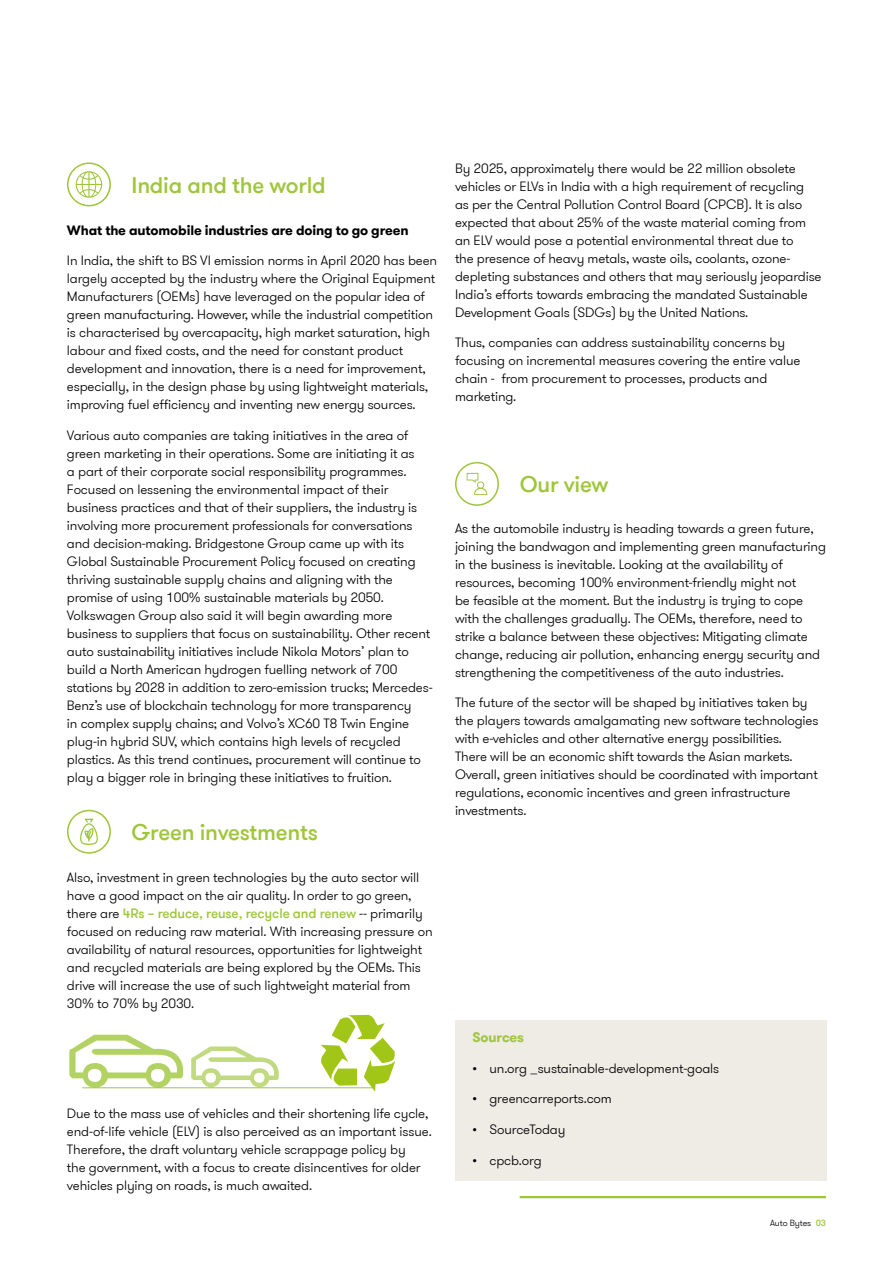
<style>
.page{position:relative;width:893px;height:1263px;background:#fff}
.page>*{position:absolute;margin:0;border:0;box-sizing:border-box;transform-origin:0 0}
.t1{font:500 22.5px "GT Walsheim Pro";letter-spacing:-.01em;color:#9fc63b}
.t2{font:300 13.5px/18px "GT Walsheim Pro";letter-spacing:-.01em;color:#000}
.t3{font:700 13.5px "GT Walsheim Pro";letter-spacing:-.01em;color:#000}
.t4{font:700 13.5px "GT Walsheim Pro";letter-spacing:-.01em;color:#9fc63b}
.t5{font:300 9px "GT Walsheim Pro";letter-spacing:-.01em;color:#000}
.s1{font-weight:500;color:#9fc63b}
</style>
<div class="page">
<hr style="left:520px;top:1196px;width:306px;height:2px;background:#9fc63b">
<div style="left:455px;top:1020px;width:371px;height:161px;background:#efebe5"></div>
<svg style="left:67px;top:162px;width:44px;height:44px"></svg>
<svg style="left:67px;top:810px;width:44px;height:44px"></svg>
<svg style="left:455px;top:462px;width:44px;height:44px"></svg>
<svg style="left:320px;top:1015px;width:76px;height:77px"></svg>
<svg style="left:69px;top:1035px;width:114px;height:53px"></svg>
<svg style="left:191px;top:1046px;width:88px;height:41px"></svg>
<hr style="left:83px;top:1087px;width:290px;height:1px;background:#9fc63b">
<h1 class="t1" style="left:132px;top:171px;width:196px">India and the world</h1>
<p class="t3" style="left:67px;top:221px;width:343px">What the automobile industries are doing to go green</p>
<p class="t2" style="left:67px;top:252px;width:372px">In India, the shift to BS VI emission norms in April 2020 has been largely accepted by the industry where the Original Equipment Manufacturers (OEMs) have leveraged on the popular idea of green manufacturing. However, while the industrial competition is characterised by overcapacity, high market saturation, high labour and fixed costs, and the need for constant product development and innovation, there is a need for improvement, especially, in the design phase by using lightweight materials, improving fuel efficiency and inventing new energy sources.</p>
<p class="t2" style="left:67px;top:427px;width:367px">Various auto companies are taking initiatives in the area of green marketing in their operations. Some are initiating it as<br>a part of their corporate social responsibility programmes.<br>Focused on lessening the environmental impact of their business practices and that of their suppliers, the industry is involving more procurement professionals for conversations and decision-making. Bridgestone Group came up with its Global Sustainable Procurement Policy focused on creating thriving sustainable supply chains and aligning with the promise of using 100% sustainable materials by 2050.<br>Volkswagen Group also said it will begin awarding more business to suppliers that focus on sustainability. Other recent auto sustainability initiatives include Nikola Motors’ plan to build a North American hydrogen fuelling network of 700 stations by 2028 in addition to zero-emission trucks; Mercedes-Benz’s use of blockchain technology for more transparency<br>in complex supply chains; and Volvo’s XC60 T8 Twin Engine plug-in hybrid SUV, which contains high levels of recycled plastics. As this trend continues, procurement will continue to play a bigger role in bringing these initiatives to fruition.</p>
<h1 class="t1" style="left:132px;top:818px;width:188px">Green investments</h1>
<p class="t2" style="left:67px;top:868px;width:367px">Also, investment in green technologies by the auto sector will have a good impact on the air quality. In order to go green, there are <span class="s1">4Rs – reduce, reuse, recycle and renew</span> -- primarily focused on reducing raw material. With increasing pressure on availability of natural resources, opportunities for lightweight and recycled materials are being explored by the OEMs. This drive will increase the use of such lightweight material from 30% to 70% by 2030.</p>
<p class="t2" style="left:67px;top:1104px;width:366px">Due to the mass use of vehicles and their shortening life cycle, end-of-life vehicle (ELV) is also perceived as an important issue.<br>Therefore, the draft voluntary vehicle scrappage policy by<br>the government, with a focus to create disincentives for older vehicles plying on roads, is much awaited.</p>
<p class="t2" style="left:455px;top:159px;width:368px">By 2025, approximately there would be 22 million obsolete vehicles or ELVs in India with a high requirement of recycling<br>as per the Central Pollution Control Board (CPCB). It is also expected that about 25% of the waste material coming from an ELV would pose a potential environmental threat due to<br>the presence of heavy metals, waste oils, coolants, ozone&shy;depleting substances and others that may seriously jeopardise India’s efforts towards embracing the mandated Sustainable Development Goals (SDGs) by the United Nations.</p>
<p class="t2" style="left:455px;top:334px;width:347px">Thus, companies can address sustainability concerns by focusing on incremental measures covering the entire value chain - from procurement to processes, products and marketing.</p>
<h1 class="t1" style="left:520px;top:470px;width:90px">Our view</h1>
<p class="t2" style="left:455px;top:519px;width:373px">As the automobile industry is heading towards a green future, joining the bandwagon and implementing green manufacturing in the business is inevitable. Looking at the availability of resources, becoming 100% environment-friendly might not<br>be feasible at the moment. But the industry is trying to cope with the challenges gradually. The OEMs, therefore, need to strike a balance between these objectives: Mitigating climate change, reducing air pollution, enhancing energy security and strengthening the competitiveness of the auto industries.</p>
<p class="t2" style="left:455px;top:694px;width:365px">The future of the sector will be shaped by initiatives taken by the players towards amalgamating new software technologies with e-vehicles and other alternative energy possibilities.<br>There will be an economic shift towards the Asian markets.<br>Overall, green initiatives should be coordinated with important regulations, economic incentives and green infrastructure investments.</p>
<p class="t4" style="left:472px;top:1028px;width:53px">Sources</p>
<p class="t2" style="left:472px;top:1059px;width:248px">• un.org _sustainable-development-goals</p>
<p class="t2" style="left:472px;top:1090px;width:141px">• greencarreports.com</p>
<p class="t2" style="left:472px;top:1121px;width:95px">• SourceToday</p>
<p class="t2" style="left:472px;top:1151px;width:71px">• cpcb.org</p>
<p class="t5" style="left:770px;top:1217px;width:57px">Auto Bytes <span class="s1">03</span></p>
</div>
